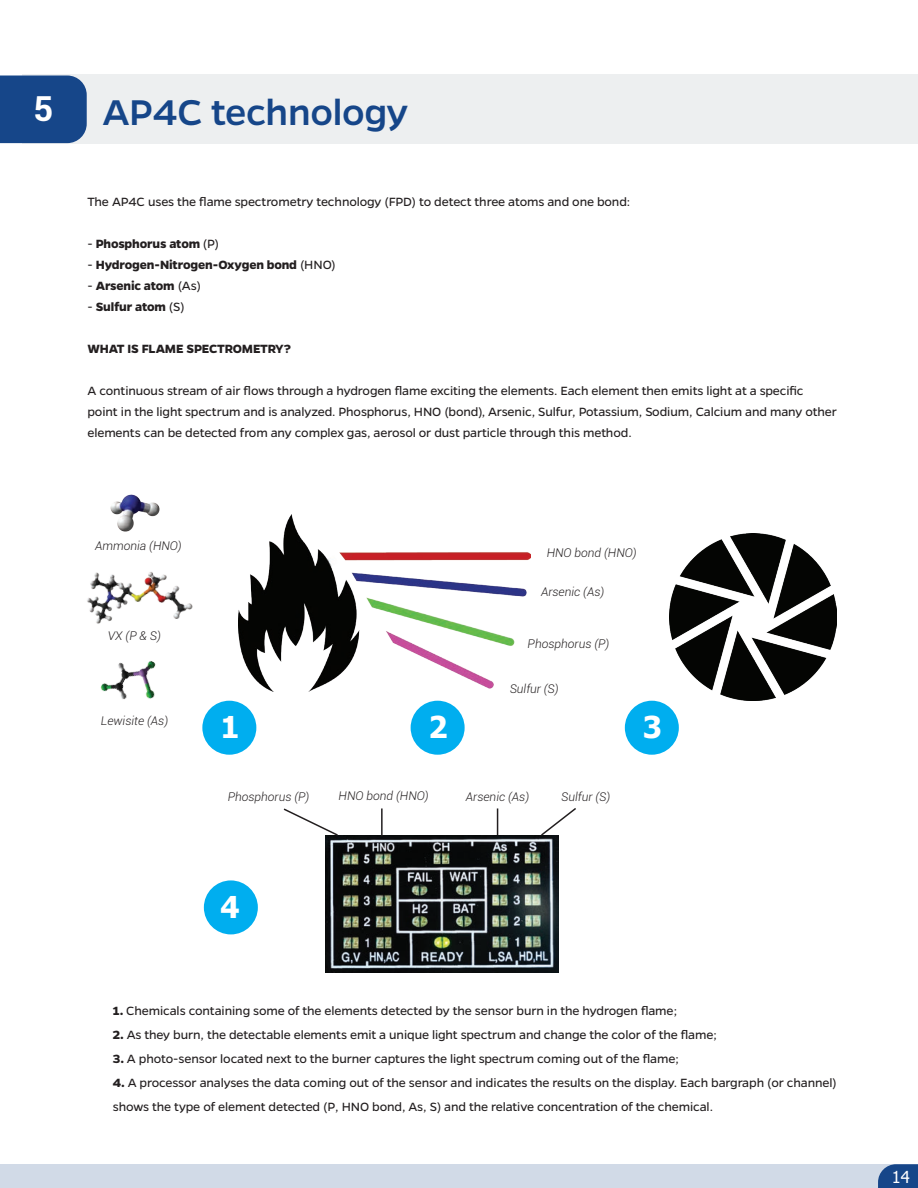
<style>
.page{position:relative;width:918px;height:1188px;background:#fff}
.page>*{position:absolute;margin:0;border:0;box-sizing:border-box;transform-origin:0 0}
.t1{font:500 40.5px "Gentona";letter-spacing:-.01em;color:#164689}
.t2{font:700 34.5px "Roboto";color:#fff}
.t3{font:700 30px "Tahoma";color:#fff}
.t4{font:16.5px "Tahoma";color:#fff}
.t5{font:13.5px/21px "Gentona";letter-spacing:-.01em;color:#231f20}
.t6{font:700 13.5px "Gentona";letter-spacing:-.01em;color:#231f20}
.t7{font:italic 300 12px "Roboto";color:#231f20}
.s1{font-weight:400}
.s2{font-weight:700}
</style>
<div class="page">
<div style="left:23px;top:75px;width:895px;height:69px;background:#edeff0"></div>
<div style="left:0;top:1164px;width:918px;height:24px;background:#d1dae7"></div>
<svg style="left:878px;top:1164px;width:40px;height:24px"></svg>
<div style="left:0;top:76px;width:87px;height:67px;background:#164689"></div>
<img style="left:87px;top:572px;width:106px;height:52px">
<img style="left:100px;top:661px;width:56px;height:39px">
<img style="left:110px;top:494px;width:50px;height:38px">
<img style="left:238px;top:514px;width:292px;height:178px">
<img style="left:325px;top:835px;width:233px;height:138px">
<svg style="left:283px;top:808px;width:57px;height:29px"></svg>
<hr style="left:381px;top:808px;width:2px;height:28px;background:#231f20">
<svg style="left:497px;top:808px;width:1px;height:27px"></svg>
<svg style="left:539px;top:808px;width:37px;height:29px"></svg>
<img style="left:670px;top:534px;width:166px;height:166px">
<div style="left:411px;top:701px;width:54px;height:54px;background:#00aeef;border-radius:50%"></div>
<div style="left:625px;top:701px;width:54px;height:54px;background:#00aeef;border-radius:50%"></div>
<div style="left:202px;top:701px;width:54px;height:54px;background:#00aeef;border-radius:50%"></div>
<div style="left:204px;top:880px;width:54px;height:54px;background:#00aeef;border-radius:50%"></div>
<h2 class="t2" style="left:33px;top:84px;width:21px">5</h2>
<h1 class="t1" style="left:102px;top:89px;width:307px">AP4C technology</h1>
<p class="t5" style="left:87px;top:192px;width:544px">The AP4C uses the flame spectrometry technology (FPD) to detect three atoms and one bond:</p>
<p class="t6" style="left:87px;top:236px;width:133px"><span class="s1">-</span> Phosphorus atom <span class="s1">(P)</span></p>
<p class="t6" style="left:87px;top:257px;width:250px"><span class="s1">-</span> Hydrogen-Nitrogen-Oxygen bond <span class="s1">(HNO)</span></p>
<p class="t6" style="left:87px;top:278px;width:115px"><span class="s1">-</span> Arsenic atom <span class="s1">(As)</span></p>
<p class="t6" style="left:87px;top:299px;width:99px"><span class="s1">-</span> Sulfur atom <span class="s1">(S)</span></p>
<p class="t6" style="left:87px;top:341px;width:205px">WHAT IS FLAME SPECTROMETRY?</p>
<p class="t5" style="left:87px;top:381px;width:751px">A continuous stream of air flows through a hydrogen flame exciting the elements. Each element then emits light at a specific point in the light spectrum and is analyzed. Phosphorus, HNO (bond), Arsenic, Sulfur, Potassium, Sodium, Calcium and many other elements can be detected from any complex gas, aerosol or dust particle through this method.</p>
<p class="t7" style="left:95px;top:538px;width:88px">Ammonia (HNO)</p>
<p class="t7" style="left:108px;top:627px;width:55px">VX (P &amp; S)</p>
<p class="t7" style="left:101px;top:712px;width:69px">Lewisite (As)</p>
<p class="t7" style="left:547px;top:544px;width:92px">HNO bond (HNO)</p>
<p class="t7" style="left:541px;top:584px;width:65px">Arsenic (As)</p>
<p class="t7" style="left:528px;top:635px;width:83px">Phosphorus (P)</p>
<p class="t7" style="left:510px;top:680px;width:50px">Sulfur (S)</p>
<h3 class="t3" style="left:220px;top:706px;width:21px">1</h3>
<h3 class="t3" style="left:429px;top:706px;width:21px">2</h3>
<h3 class="t3" style="left:643px;top:706px;width:21px">3</h3>
<p class="t7" style="left:339px;top:787px;width:92px">HNO bond (HNO)</p>
<p class="t7" style="left:228px;top:788px;width:83px">Phosphorus (P)</p>
<p class="t7" style="left:466px;top:788px;width:65px">Arsenic (As)</p>
<p class="t7" style="left:561px;top:788px;width:50px">Sulfur (S)</p>
<h3 class="t3" style="left:220px;top:886px;width:21px">4</h3>
<p class="t5" style="left:113px;top:1000px;width:566px"><span class="s2">1.</span> Chemicals containing some of the elements detected by the sensor burn in the hydrogen flame;</p>
<p class="t5" style="left:113px;top:1024px;width:605px"><span class="s2">2.</span> As they burn, the detectable elements emit a unique light spectrum and change the color of the flame;</p>
<p class="t5" style="left:113px;top:1048px;width:567px"><span class="s2">3.</span> A photo-sensor located next to the burner captures the light spectrum coming out of the flame;</p>
<p class="t5" style="left:113px;top:1071px;width:725px;line-height:24px"><span class="s2">4.</span> A processor analyses the data coming out of the sensor and indicates the results on the display. Each bargraph (or channel) shows the type of element detected (P, HNO bond, As, S) and the relative concentration of the chemical.</p>
<p class="t4" style="left:892px;top:1166px;width:20px">14</p>
</div>
